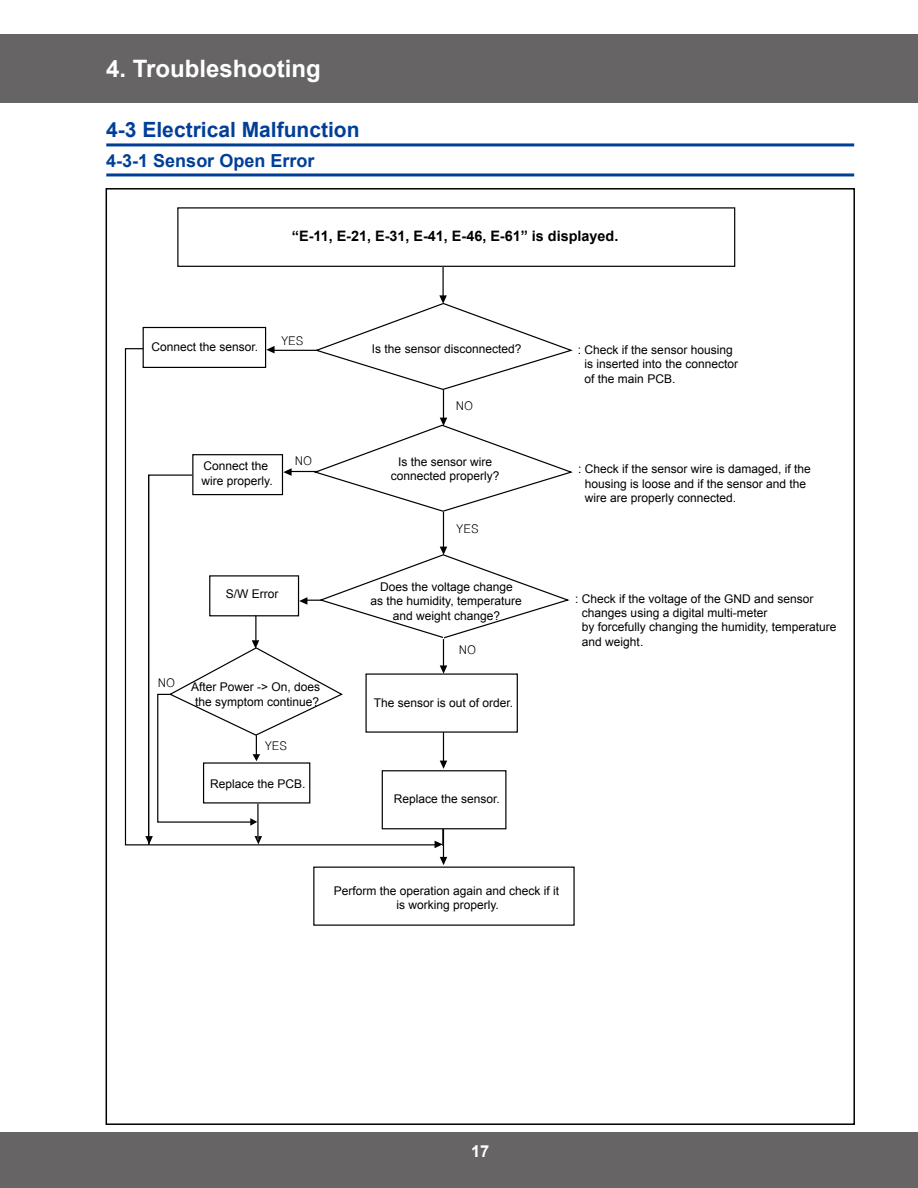
<style>
.page{position:relative;width:918px;height:1188px;background:#fff}
.page>*{position:absolute;margin:0;border:0;box-sizing:border-box;transform-origin:0 0}
.t1{font:700 24px "Arial";color:#fff}
.t2{font:700 21px "Arial";color:#003f98}
.t3{font:700 18px "Arial";color:#003f98}
.t4{font:700 16.5px "Arial";color:#fff}
.t5{font:700 14.4px "Arial";color:#000}
.t6{font:12px/14.4px "Arial";color:#000;text-align:center}
.t7{font:12px "Dotum";color:#000}
</style>
<div class="page">
<div style="left:0;top:34px;width:918px;height:68px;background:#666464"></div>
<div style="left:0;top:1132px;width:918px;height:56px;background:#666464"></div>
<hr style="left:106px;top:143px;width:748px;height:3px;background:#003f98">
<div style="left:177px;top:207px;width:558px;height:60px;border:1px solid #000"></div>
<svg style="left:124px;top:348px;width:191px;height:498px"></svg>
<div style="left:143px;top:327px;width:123px;height:41px;border:1px solid #000"></div>
<svg style="left:266px;top:346px;width:9px;height:7px"></svg>
<hr style="left:443px;top:389px;width:1px;height:30px;background:#000">
<hr style="left:442px;top:267px;width:2px;height:30px;background:#000">
<svg style="left:315px;top:295px;width:258px;height:96px"></svg>
<hr style="left:443px;top:828px;width:1px;height:31px;background:#000">
<svg style="left:440px;top:857px;width:7px;height:8px"></svg>
<svg style="left:145px;top:418px;width:428px;height:430px"></svg>
<hr style="left:257px;top:803px;width:2px;height:37px;background:#000">
<hr style="left:106px;top:173px;width:748px;height:3px;background:#003f98">
<h1 class="t1" style="left:106px;top:53px;width:216px">4. Troubleshooting</h1>
<h2 class="t2" style="left:106px;top:116px;width:255px">4-3 Electrical Malfunction</h2>
<h3 class="t3" style="left:106px;top:149px;width:210px">4-3-1 Sensor Open Error</h3>
<p class="t5" style="left:292px;top:227px;width:328px">“E-11, E-21, E-31, E-41, E-46, E-61” is displayed.</p>
<p class="t6" style="left:152px;top:339px;width:108px">Connect the sensor.</p>
<p class="t7" style="left:281px;top:335px;width:24px">YES</p>
<p class="t6" style="left:202px;top:459px;width:73px;text-align:left">Connect the wire properly.</p>
<p class="t7" style="left:295px;top:455px;width:19px">NO</p>
<p class="t6" style="left:372px;top:342px;width:151px">Is the sensor disconnected?</p>
<p class="t7" style="left:456px;top:400px;width:19px">NO</p>
<p class="t6" style="left:391px;top:454px;width:110px">Is the sensor wire connected properly?</p>
<p class="t7" style="left:456px;top:523px;width:24px">YES</p>
<p class="t6" style="left:585px;top:343px;width:155px;text-align:left;text-indent:-7px">: Check if the sensor housing is inserted into the connector of the main PCB.</p>
<p class="t6" style="left:585px;top:462px;width:228px;text-align:left;text-indent:-7px">: Check if the sensor wire is damaged, if the housing is loose and if the sensor and the wire are properly connected.</p>
<p class="t6" style="left:226px;top:587px;width:54px">S/W Error</p>
<p class="t7" style="left:158px;top:677px;width:19px">NO</p>
<p class="t6" style="left:191px;top:680px;width:131px">After Power -&gt; On, does the symptom continue?</p>
<p class="t7" style="left:265px;top:739px;width:24px">YES</p>
<p class="t6" style="left:210px;top:777px;width:97px">Replace the PCB.</p>
<p class="t6" style="left:371px;top:580px;width:153px">Does the voltage change<br>as the humidity, temperature and weight change?</p>
<p class="t7" style="left:459px;top:643px;width:19px">NO</p>
<p class="t6" style="left:374px;top:696px;width:141px">The sensor is out of order.</p>
<p class="t6" style="left:394px;top:792px;width:108px">Replace the sensor.</p>
<p class="t6" style="left:582px;top:591px;width:256px;text-align:left;text-indent:-7px">: Check if the voltage of the GND and sensor changes using a digital multi-meter<br>by forcefully changing the humidity, temperature and weight.</p>
<p class="t6" style="left:334px;top:883px;width:227px">Perform the operation again and check if it is working properly.</p>
<h3 class="t4" style="left:471px;top:1140px;width:20px">17</h3>
</div>
